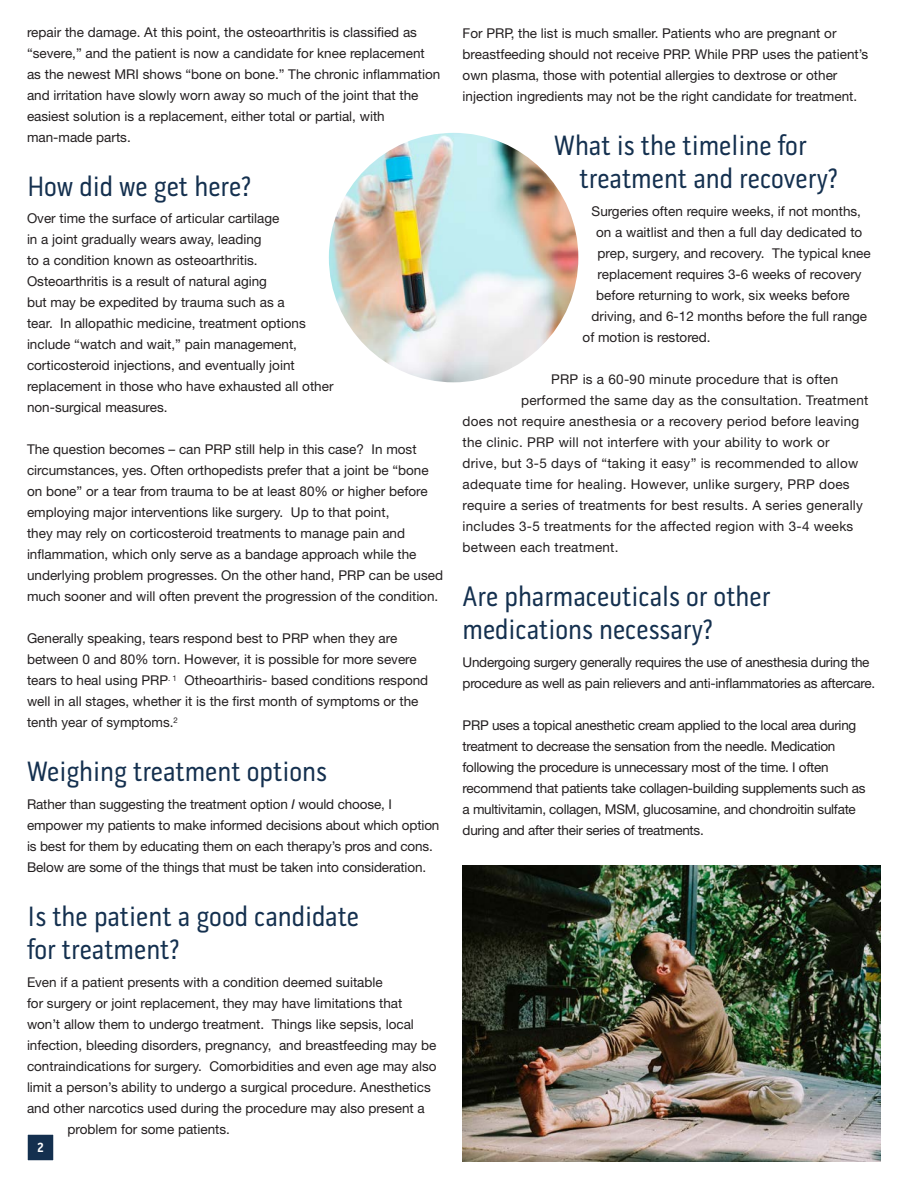
<style>
.page{position:relative;width:918px;height:1188px;background:#fff}
.page>*{position:absolute;margin:0;border:0;box-sizing:border-box;transform-origin:0 0}
.Subheading{font:28.5px/33px "Pill Gothic 300 mg";color:#14304f}
.Body_Text{font:13.5px/21px "Helvetica Neue LT Std";color:#231f20}
.Body_Text-2{font:13.5px/21px "Helvetica Neue LT Std";letter-spacing:-.02em;color:#231f20}
.Body_Text-3{font:13.5px "Helvetica Neue LT Std";letter-spacing:.02em;color:#231f20}
.t1{font:700 13.5px "Pill Gothic 300 mg";color:#fff}
.s1{font-style:italic}
</style>
<div class="page">
<img style="left:329px;top:133px;width:249px;height:249px;border-radius:125px">
<img style="left:463px;top:865px;width:417px;height:297px">
<div style="left:26px;top:1133px;width:29px;height:29px;background:#14304f;border:2px solid #fff"></div>
<p class="Body_Text" style="left:27px;top:21px;width:415px">repair the damage. At this point, the osteoarthritis is classified as “severe,” and the patient is now a candidate for knee replacement as the newest MRI shows “bone on bone.” The chronic inflammation and irritation have slowly worn away so much of the joint that the easiest solution is a replacement, either total or partial, with man-made parts.</p>
<p class="Subheading" style="left:27px;top:172px;width:226px">How did we get here?</p>
<p class="Body_Text" style="left:27px;top:208px;width:308px">Over time the surface of articular cartilage<br>in a joint gradually wears away, leading<br>to a condition known as osteoarthritis.<br>Osteoarthritis is a result of natural aging<br>but may be expedited by trauma such as a<br>tear. In allopathic medicine, treatment options include “watch and wait,” pain management, corticosteroid injections, and eventually joint replacement in those who have exhausted all other non-surgical measures.</p>
<p class="Body_Text" style="left:27px;top:439px;width:418px">The question becomes – can PRP still help in this case? In most circumstances, yes. Often orthopedists prefer that a joint be “bone on bone” or a tear from trauma to be at least 80% or higher before employing major interventions like surgery. Up to that point,<br>they may rely on corticosteroid treatments to manage pain and inflammation, which only serve as a bandage approach while the underlying problem progresses. On the other hand, PRP can be used much sooner and will often prevent the progression of the condition.</p>
<p class="Body_Text" style="left:27px;top:628px;width:403px">Generally speaking, tears respond best to PRP when they are between 0 and 80% torn. However, it is possible for more severe tears to heal using PRP<sup>.</sup> <sup>1</sup> Otheoarthiris- based conditions respond well in all stages, whether it is the first month of symptoms or the tenth year of symptoms.<sup>2</sup></p>
<p class="Subheading" style="left:27px;top:758px;width:301px">Weighing treatment options</p>
<p class="Body_Text" style="left:27px;top:794px;width:414px">Rather than suggesting the treatment option <span class="s1">I</span> would choose, I empower my patients to make informed decisions about which option is best for them by educating them on each therapy’s pros and cons.<br>Below are some of the things that must be taken into consideration.</p>
<p class="Subheading" style="left:27px;top:903px;width:334px">Is the patient a good candidate for treatment?</p>
<p class="Body_Text" style="left:27px;top:971px;width:357px">Even if a patient presents with a condition deemed suitable</p>
<p class="Body_Text" style="left:27px;top:992px;width:377px">for surgery or joint replacement, they may have limitations that</p>
<p class="Body_Text" style="left:27px;top:1013px;width:388px">won’t allow them to undergo treatment. Things like sepsis, local</p>
<p class="Body_Text" style="left:27px;top:1034px;width:411px">infection, bleeding disorders, pregnancy, and breastfeeding may be</p>
<p class="Body_Text" style="left:27px;top:1055px;width:411px">contraindications for surgery. Comorbidities and even age may also</p>
<p class="Body_Text" style="left:27px;top:1076px;width:405px">limit a person’s ability to undergo a surgical procedure. Anesthetics</p>
<p class="Body_Text" style="left:27px;top:1097px;width:399px">and other narcotics used during the procedure may also present a</p>
<p class="Body_Text" style="left:68px;top:1118px;width:164px">problem for some patients.</p>
<p class="t1" style="left:37px;top:1142px;width:8px">2</p>
<p class="Body_Text" style="left:463px;top:23px;width:407px">For PRP, the list is much smaller. Patients who are pregnant or breastfeeding should not receive PRP. While PRP uses the patient’s own plasma, those with potential allergies to dextrose or other injection ingredients may not be the right candidate for treatment.</p>
<p class="Subheading" style="left:580px;top:132px;width:260px;text-indent:-26px">What is the timeline for treatment and recovery?</p>
<p class="Body_Text" style="left:592px;top:200px;width:271px">Surgeries often require weeks, if not months,</p>
<p class="Body_Text" style="left:596px;top:221px;width:268px">on a waitlist and then a full day dedicated to</p>
<p class="Body_Text" style="left:598px;top:242px;width:275px">prep, surgery, and recovery. The typical knee</p>
<p class="Body_Text" style="left:598px;top:263px;width:266px">replacement requires 3-6 weeks of recovery</p>
<p class="Body_Text" style="left:596px;top:284px;width:255px">before returning to work, six weeks before</p>
<p class="Body_Text" style="left:592px;top:305px;width:277px">driving, and 6-12 months before the full range</p>
<p class="Body_Text" style="left:583px;top:326px;width:130px">of motion is restored.</p>
<p class="Body_Text-3" style="left:551px;top:371px;width:289px">PRP is a 60-90 minute procedure that is often</p>
<p class="Body_Text-3" style="left:521px;top:392px;width:349px">performed the same day as the consultation. Treatment</p>
<p class="Body_Text-3" style="left:463px;top:413px;width:398px">does not require anesthesia or a recovery period before leaving</p>
<p class="Body_Text-3" style="left:463px;top:434px;width:368px">the clinic. PRP will not interfere with your ability to work or</p>
<p class="Body_Text-3" style="left:463px;top:455px;width:397px">drive, but 3-5 days of “taking it easy” is recommended to allow</p>
<p class="Body_Text-3" style="left:463px;top:476px;width:389px">adequate time for healing. However, unlike surgery, PRP does</p>
<p class="Body_Text-3" style="left:463px;top:497px;width:402px">require a series of treatments for best results. A series generally</p>
<p class="Body_Text-3" style="left:463px;top:518px;width:392px">includes 3-5 treatments for the affected region with 3-4 weeks</p>
<p class="Body_Text-3" style="left:463px;top:539px;width:157px">between each treatment.</p>
<p class="Subheading" style="left:463px;top:582px;width:309px">Are pharmaceuticals or other medications necessary?</p>
<p class="Body_Text-2" style="left:463px;top:651px;width:414px">Undergoing surgery generally requires the use of anesthesia during the procedure as well as pain relievers and anti-inflammatories as aftercare.</p>
<p class="Body_Text-2" style="left:463px;top:714px;width:404px">PRP uses a topical anesthetic cream applied to the local area during treatment to decrease the sensation from the needle. Medication following the procedure is unnecessary most of the time. I often recommend that patients take collagen-building supplements such as a multivitamin, collagen, MSM, glucosamine, and chondroitin sulfate during and after their series of treatments.</p>
</div>
